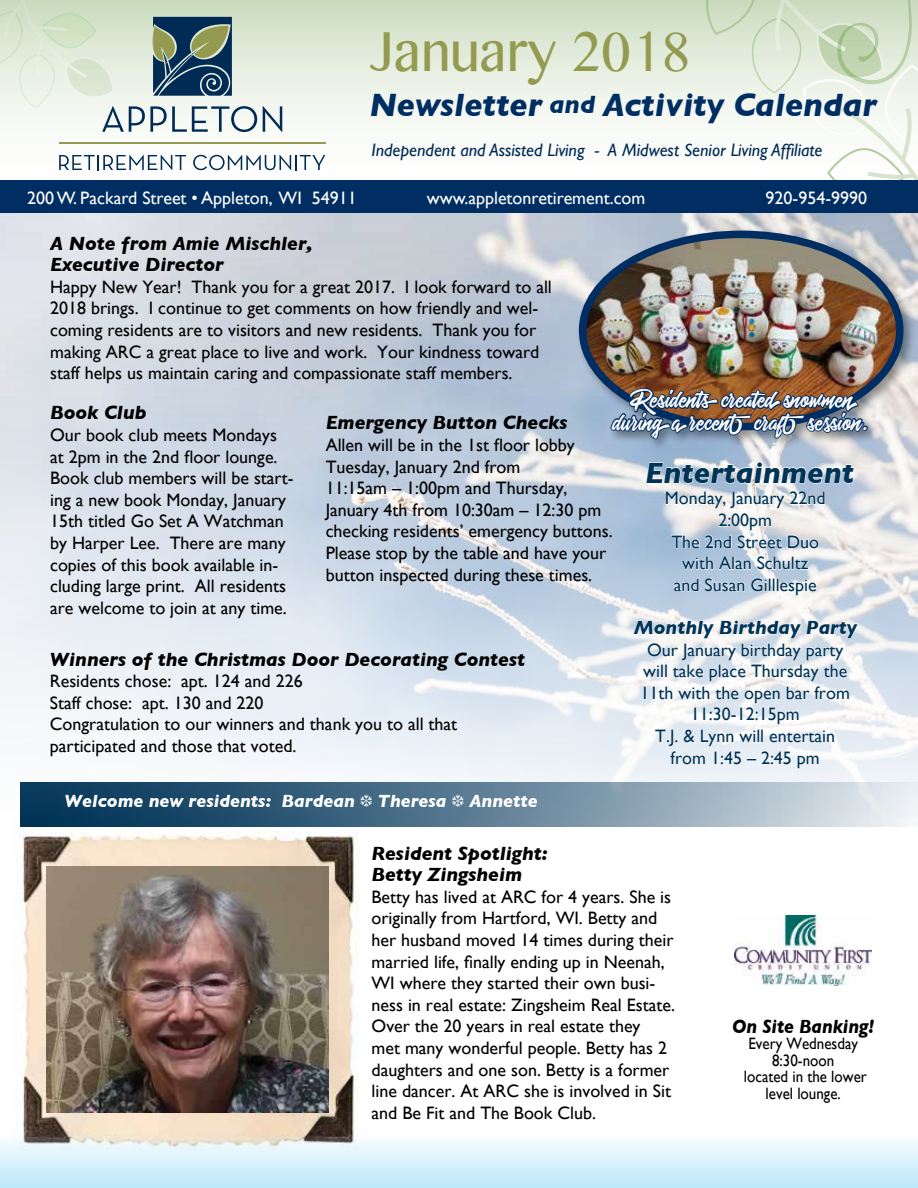
<style>
.page{position:relative;width:918px;height:1188px;background:#fff}
.page>*{position:absolute;margin:0;border:0;box-sizing:border-box;transform-origin:0 0}
.t1{font:49.5px "Bangla MN";color:#949b50;scale:.92 1}
.t2{font:italic 700 33px "Gill Sans";color:#002d62}
.t3{font:italic 700 30px "Gill Sans";color:#003457}
.t4{font:21px/22.5px "Alentine";color:#fff;text-align:center}
.t5{font:italic 700 19.5px/21.6px "Gill Sans";color:#000}
.t6{font:italic 700 19.5px "Gill Sans";color:#003457}
.t7{font:italic 700 19.5px "Gill Sans";color:#000;scale:.91 1}
.t8{font:18px/21.6px "Gill Sans";color:#000}
.t9{font:18px/21.6px "Gill Sans";color:#003457;text-align:center}
.t10{font:18px "Gill Sans";color:#fff}
.t11{font:italic 18px "Gill Sans";color:#002b54}
.t12{font:italic 700 18px "Gill Sans";color:#fff}
.t13{font:16.5px/16.5px "Gill Sans";color:#000;text-align:center;scale:.91 1}
.s1{font-size:25.5px}
</style>
<div class="page">
<img style="left:20px;top:826px;width:340px;height:308px">
<img style="left:47px;top:867px;width:282px;height:245px">
<svg style="left:20px;top:819px;width:891px;height:7px;background:#638398"></svg>
<img style="left:0;top:212px;width:918px;height:607px">
<svg style="left:97px;top:0;width:602px;height:171px"></svg>
<div style="left:0;top:180px;width:918px;height:32px;background:#002d62"></div>
<svg style="left:699px;top:0;width:219px;height:180px"></svg>
<img style="left:734px;top:915px;width:137px;height:70px">
<svg style="left:263px;top:106px;width:19px;height:26px"></svg>
<hr style="left:59px;top:142px;width:267px;height:2px;background:#949b50">
<svg style="left:59px;top:155px;width:127px;height:15px"></svg>
<svg style="left:193px;top:155px;width:132px;height:15px"></svg>
<svg style="left:681px;top:556px;width:70px;height:14px"></svg>
<svg style="left:757px;top:556px;width:52px;height:14px"></svg>
<svg style="left:674px;top:578px;width:25px;height:14px"></svg>
<svg style="left:705px;top:578px;width:40px;height:14px"></svg>
<svg style="left:751px;top:578px;width:66px;height:18px"></svg>
<svg style="left:633px;top:620px;width:225px;height:148px"></svg>
<svg style="left:0;top:0;width:257px;height:132px"></svg>
<svg style="left:0;top:1134px;width:918px;height:54px;background:#d8eef7"></svg>
<div style="left:575px;top:227px;width:341px;height:225px;background:#000;opacity:.4"></div>
<img style="left:583px;top:234px;width:317px;height:193px">
<div style="left:579px;top:231px;width:325px;height:199px;border:8px solid #002d62;border-radius:50%"></div>
<svg style="left:609px;top:379px;width:261px;height:170px;background:#a2a8b3"></svg>
<h1 class="t1" style="left:369px;top:15px;width:351px">January 2018</h1>
<h2 class="t2" style="left:369px;top:86px;width:509px">Newsletter <span class="s1">and</span> Activity Calendar</h2>
<p class="t11" style="left:371px;top:139px;width:453px">Independent and Assisted Living - A Midwest Senior Living Affiliate</p>
<p class="t10" style="left:27px;top:187px;width:331px">200 W. Packard Street • Appleton, WI 54911</p>
<p class="t10" style="left:427px;top:187px;width:220px">www.appletonretirement.com</p>
<p class="t10" style="left:766px;top:187px;width:103px">920-954-9990</p>
<p class="t5" style="left:50px;top:232px;width:264px">A Note from Amie Mischler,<br>Executive Director</p>
<p class="t8" style="left:50px;top:276px;width:503px">Happy New Year! Thank you for a great 2017. I look forward to all 2018 brings. I continue to get comments on how friendly and wel&shy;coming residents are to visitors and new residents. Thank you for making ARC a great place to live and work. Your kindness toward staff helps us maintain caring and compassionate staff members.</p>
<p class="t4" style="left:613px;top:388px;width:257px">Residentscreatedsnowmen duringarecentcraftsession.</p>
<p class="t5" style="left:50px;top:402px;width:98px">Book Club</p>
<p class="t8" style="left:50px;top:424px;width:245px">Our book club meets Mondays at 2pm in the 2nd floor lounge.<br>Book club members will be start&shy;ing a new book Monday, January<br>15th titled Go Set A Watchman by Harper Lee. There are many copies of this book available in&shy;cluding large print. All residents are welcome to join at any time.</p>
<p class="t5" style="left:326px;top:412px;width:243px">Emergency Button Checks</p>
<p class="t8" style="left:326px;top:434px;width:289px">Allen will be in the 1st floor lobby Tuesday, January 2nd from<br>11:15am – 1:00pm and Thursday, January 4th from 10:30am – 12:30 pm checking residents’ emergency buttons.<br>Please stop by the table and have your button inspected during these times.</p>
<h3 class="t3" style="left:645px;top:455px;width:211px">Entertainment</h3>
<p class="t9" style="left:665px;top:487px;width:162px">Monday, January 22nd<br>2:00pm<br>The 2nd Street Duo with Alan Schultz<br>and Susan Gilllespie</p>
<p class="t6" style="left:634px;top:616px;width:225px">Monthly Birthday Party</p>
<p class="t9" style="left:641px;top:639px;width:211px">Our January birthday party will take place Thursday the<br>11th with the open bar from<br>11:30-12:15pm<br>T.J. &amp; Lynn will entertain from 1:45 – 2:45 pm</p>
<p class="t5" style="left:50px;top:648px;width:477px">Winners of the Christmas Door Decorating Contest</p>
<p class="t8" style="left:50px;top:670px;width:409px">Residents chose: apt. 124 and 226<br>Staff chose: apt. 130 and 220<br>Congratulation to our winners and thank you to all that participated and those that voted.</p>
<p class="t12" style="left:64px;top:791px;width:475px">Welcome new residents: Bardean ❆ Theresa ❆ Annette</p>
<p class="t5" style="left:372px;top:842px;width:178px">Resident Spotlight:<br>Betty Zingsheim</p>
<p class="t8" style="left:372px;top:886px;width:305px">Betty has lived at ARC for 4 years. She is originally from Hartford, WI. Betty and her husband moved 14 times during their married life, finally ending up in Neenah, WI where they started their own busi&shy;ness in real estate: Zingsheim Real Estate.<br>Over the 20 years in real estate they<br>met many wonderful people. Betty has 2 daughters and one son. Betty is a former line dancer. At ARC she is involved in Sit and Be Fit and The Book Club.</p>
<p class="t7" style="left:732px;top:1015px;width:158px">On Site Banking!</p>
<p class="t13" style="left:744px;top:1035px;width:137px">Every Wednesday<br>8:30-noon<br>located in the lower level lounge.</p>
</div>
